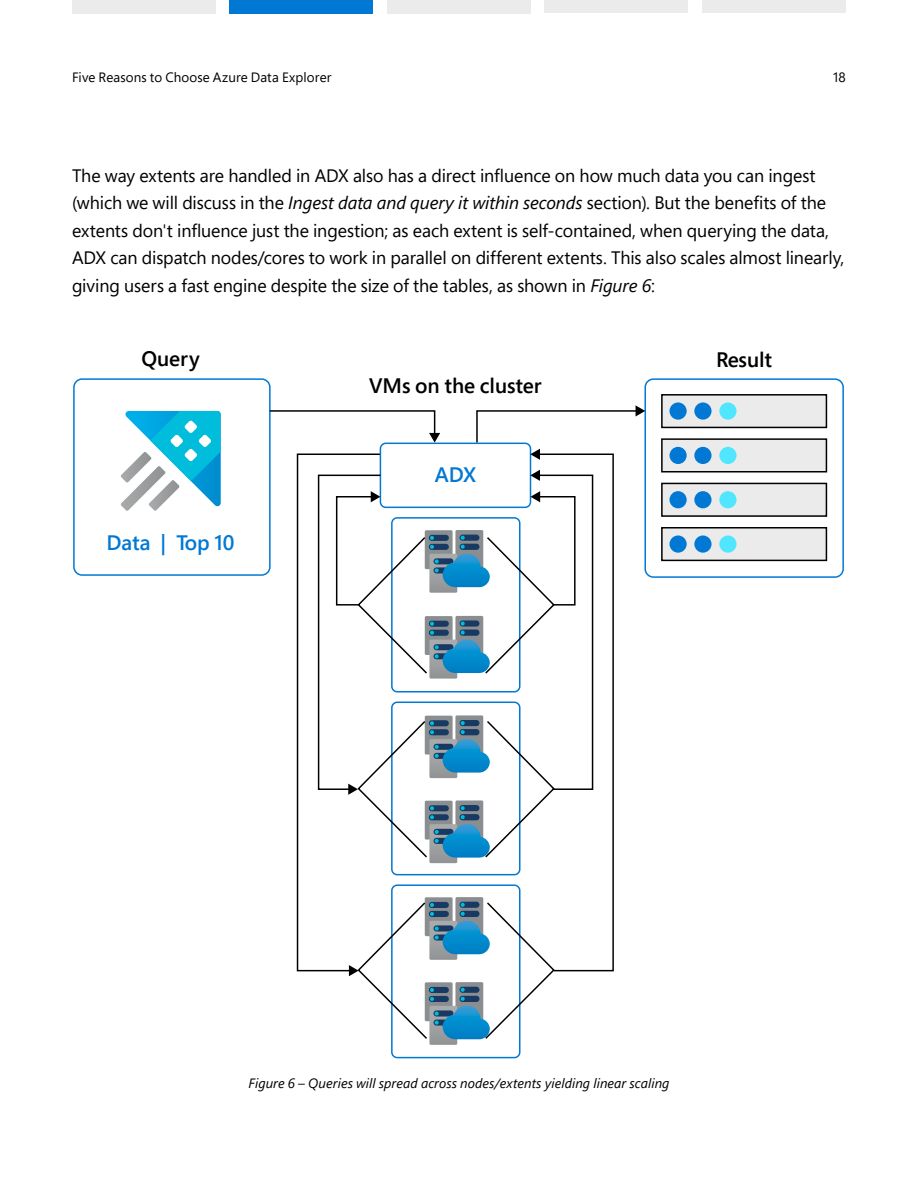
<style>
.page{position:relative;width:918px;height:1188px;background:#fff}
.page>*{position:absolute;margin:0;border:0;box-sizing:border-box;transform-origin:0 0}
.t1{font:600 20.85px "Segoe Pro";letter-spacing:-.005em;color:#000}
.t2{font:600 20.85px "Segoe Pro";letter-spacing:-.005em;color:#0078d4}
.Body_copy{font:18px/27.5px "Segoe Pro";letter-spacing:-.005em;color:#000}
.t3{font:italic 13.5px "Segoe Pro";letter-spacing:.005em;color:#000}
.t4{font:13.5px "Segoe Pro";letter-spacing:.01em;color:#000}
.s1{font-style:italic}
</style>
<div class="page">
<div style="left:72px;top:0;width:144px;height:14px;background:#ebebeb"></div>
<div style="left:230px;top:0;width:144px;height:14px;background:#0078d4"></div>
<div style="left:387px;top:0;width:144px;height:14px;background:#ebebeb"></div>
<div style="left:544px;top:0;width:144px;height:13px;background:#ebebeb"></div>
<div style="left:702px;top:0;width:144px;height:13px;background:#ebebeb"></div>
<div style="left:662px;top:395px;width:164px;height:32px;background:#ebebeb"></div>
<div style="left:661px;top:394px;width:166px;height:34px;border:1px solid #000"></div>
<div style="left:662px;top:439px;width:164px;height:33px;background:#ebebeb"></div>
<div style="left:661px;top:438px;width:166px;height:35px;border:1px solid #000"></div>
<div style="left:662px;top:483px;width:164px;height:33px;background:#ebebeb"></div>
<div style="left:661px;top:483px;width:166px;height:34px;border:1px solid #000"></div>
<div style="left:662px;top:528px;width:164px;height:32px;background:#ebebeb"></div>
<div style="left:661px;top:527px;width:166px;height:34px;border:1px solid #000"></div>
<div style="left:669px;top:402px;width:18px;height:18px;background:#0078d4;border-radius:50%"></div>
<div style="left:694px;top:402px;width:18px;height:18px;background:#0078d4;border-radius:50%"></div>
<div style="left:719px;top:402px;width:18px;height:18px;background:#50e6ff;border-radius:50%"></div>
<div style="left:669px;top:447px;width:18px;height:17px;background:#0078d4;border-radius:50%"></div>
<div style="left:694px;top:447px;width:18px;height:17px;background:#0078d4;border-radius:50%"></div>
<div style="left:719px;top:447px;width:18px;height:17px;background:#50e6ff;border-radius:50%"></div>
<div style="left:669px;top:491px;width:18px;height:17px;background:#0078d4;border-radius:50%"></div>
<div style="left:694px;top:491px;width:18px;height:17px;background:#0078d4;border-radius:50%"></div>
<div style="left:719px;top:491px;width:18px;height:17px;background:#50e6ff;border-radius:50%"></div>
<div style="left:669px;top:535px;width:18px;height:18px;background:#0078d4;border-radius:50%"></div>
<div style="left:694px;top:535px;width:18px;height:18px;background:#0078d4;border-radius:50%"></div>
<div style="left:719px;top:535px;width:18px;height:18px;background:#50e6ff;border-radius:50%"></div>
<div style="left:644px;top:378px;width:200px;height:200px;border:1px solid #0078d4;border-radius:8px"></div>
<div style="left:73px;top:378px;width:198px;height:198px;border:1px solid #0078d4;border-radius:8px"></div>
<svg style="left:121px;top:411px;width:100px;height:100px"></svg>
<svg style="left:268px;top:405px;width:377px;height:640px"></svg>
<p class="t4" style="left:72px;top:68px;width:261px">Five Reasons to Choose Azure Data Explorer</p>
<p class="t4" style="left:833px;top:68px;width:14px">18</p>
<p class="Body_copy" style="left:72px;top:161px;width:774px">The way extents are handled in ADX also has a direct influence on how much data you can ingest (which we will discuss in the <span class="s1">Ingest data and query it within seconds</span> section). But the benefits of the extents don't influence just the ingestion; as each extent is self-contained, when querying the data, ADX can dispatch nodes/cores to work in parallel on different extents. This also scales almost linearly, giving users a fast engine despite the size of the tables, as shown in <span class="s1">Figure 6</span>:</p>
<p class="t1" style="left:142px;top:344px;width:60px">Query</p>
<p class="t2" style="left:107px;top:529px;width:129px">Data | Top 10</p>
<p class="t1" style="left:369px;top:371px;width:174px">VMs on the cluster</p>
<p class="t2" style="left:435px;top:460px;width:43px">ADX</p>
<p class="t1" style="left:716px;top:345px;width:58px">Result</p>
<p class="t3" style="left:248px;top:1074px;width:423px">Figure 6 – Queries will spread across nodes/extents yielding linear scaling</p>
</div>
